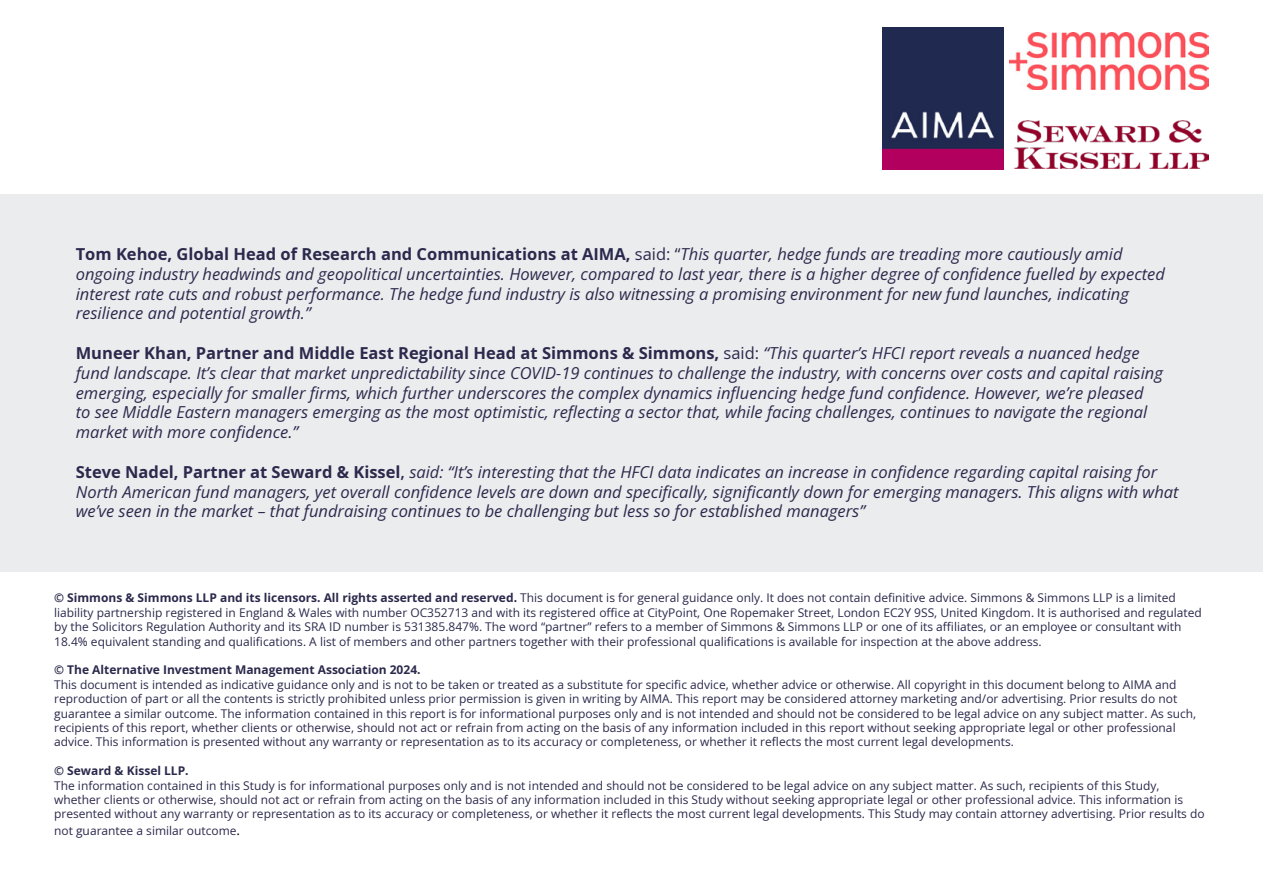
<style>
.page{position:relative;width:1263px;height:893px;background:#fff}
.page>*{position:absolute;margin:0;border:0;box-sizing:border-box;transform-origin:0 0}
.t1{font:italic 16.5px/19.8px "Open Sans";color:#2b294c}
.t2{font:12px/14.4px "Open Sans";color:#2b294c}
.t3{font:700 12px "Open Sans";color:#2b294c}
.s1{font-weight:700;font-style:normal}
.s2{font-style:normal}
.s3{font-weight:600;font-style:normal}
.s4{font-weight:700}
.s5{font-size:13.5px;color:#000}
</style>
<div class="page">
<img style="left:883px;top:28px;width:120px;height:141px">
<img style="left:1015px;top:120px;width:194px;height:48px">
<img style="left:1009px;top:32px;width:200px;height:57px">
<div style="left:0;top:194px;width:1263px;height:378px;background:#eaecee"></div>
<p class="t1" style="left:76px;top:243px;width:1091px"><span class="s1">Tom Kehoe, Global Head of Research and Communications at AIMA,</span> <span class="s2">said: “</span>This quarter, hedge funds are treading more cautiously amid ongoing industry headwinds and geopolitical uncertainties. However, compared to last year, there is a higher degree of confidence fuelled by expected interest rate cuts and robust performance. The hedge fund industry is also witnessing a promising environment for new fund launches, indicating resilience and potential growth.”</p>
<p class="t1" style="left:76px;top:342px;width:1089px"><span class="s1">Muneer Khan, Partner and Middle East Regional Head at Simmons &amp; Simmons,</span> <span class="s2">said:</span> “This quarter’s HFCI report reveals a nuanced hedge fund landscape. It’s clear that market unpredictability since COVID-19 continues to challenge the industry, with concerns over costs and capital raising emerging, especially for smaller firms, which further underscores the complex dynamics influencing hedge fund confidence. However, we’re pleased<br>to see Middle Eastern managers emerging as the most optimistic, reflecting a sector that, while facing challenges, continues to navigate the regional market with more confidence.”</p>
<p class="t1" style="left:76px;top:461px;width:1104px"><span class="s1">Steve Nadel, Partner at Seward &amp; Kissel</span><span class="s3">,</span> said: “It’s interesting that the HFCI data indicates an increase in confidence regarding capital raising for<br>North American fund managers, yet overall confidence levels are down and specifically, significantly down for emerging managers. This aligns with what we’ve seen in the market – that fundraising continues to be challenging but less so for established managers”</p>
<p class="t2" style="left:54px;top:590px;width:1149px"><span class="s4">© Simmons &amp; Simmons LLP and its licensors. All rights asserted and reserved.</span> This document is for general guidance only. It does not contain definitive advice. Simmons &amp; Simmons LLP is a limited liability partnership registered in England &amp; Wales with number OC352713 and with its registered office at CityPoint, One Ropemaker Street, London EC2Y 9SS, United Kingdom. It is authorised and regulated by the Solicitors Regulation Authority and its SRA ID number is 531385.847%. The word “partner” refers to a member of Simmons &amp; Simmons LLP or one of its affiliates, or an employee or consultant with 18.4% equivalent standing and qualifications. A list of members and other partners together with their professional qualifications is available for inspection at the above address.</p>
<p class="t3" style="left:54px;top:661px;width:368px">© The Alternative Investment Management Association 2024.</p>
<p class="t2" style="left:54px;top:677px;width:1144px">This document is intended as indicative guidance only and is not to be taken or treated as a substitute for specific advice, whether advice or otherwise. All copyright in this document belong to AIMA and reproduction of part or all the contents is strictly prohibited unless prior permission is given in writing by AIMA. This report may be considered attorney marketing and/or advertising. Prior results do not guarantee a similar outcome. The information contained in this report is for informational purposes only and is not intended and should not be considered to be legal advice on any subject matter. As such, recipients of this report, whether clients or otherwise, should not act or refrain from acting on the basis of any information included in this report without seeking appropriate legal or other professional advice. This information is presented without any warranty or representation as to its accuracy or completeness, or whether it reflects the most current legal developments.</p>
<p class="t3" style="left:54px;top:762px;width:136px">© Seward &amp; Kissel LLP.</p>
<p class="t2" style="left:54px;top:778px;width:1152px">The information contained in this Study is for informational purposes only and is not intended and should not be considered to be legal advice on any subject matter. As such, recipients of this Study, whether clients or otherwise, should not act or refrain from acting on the basis of any information included in this Study without seeking appropriate legal or other professional advice. This information is presented without any warranty or representation as to its accuracy or completeness, or whether it reflects the most current legal developments. This Study may contain attorney advertising. Prior results do</p>
<p class="t2" style="left:54px;top:823px;width:187px">not guarantee a similar outcome<span class="s5">.</span></p>
</div>
